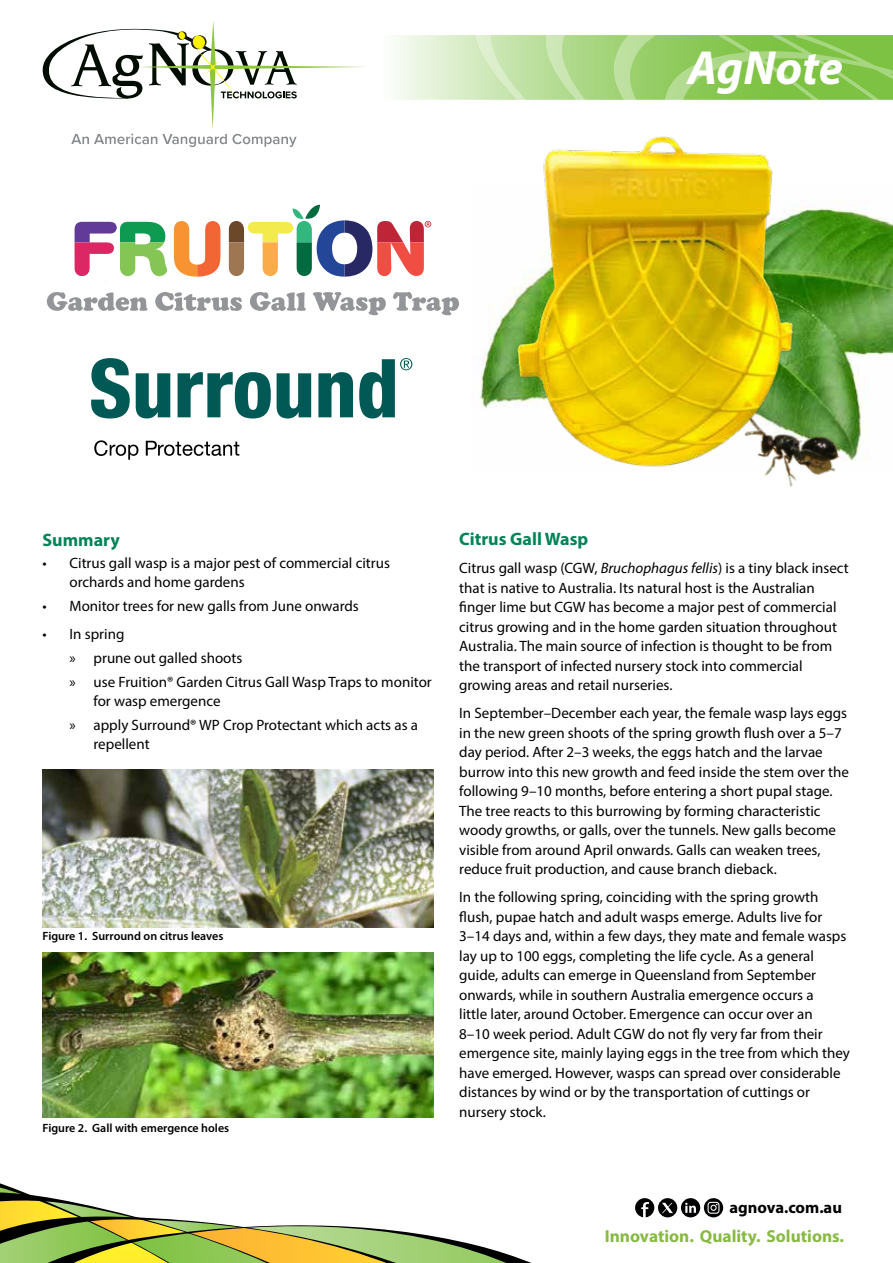
<style>
.page{position:relative;width:893px;height:1263px;background:#fff}
.page>*{position:absolute;margin:0;border:0;box-sizing:border-box;transform-origin:0 0}
.t1{font:italic 700 48px "Myriad Pro";color:#fff}
.t2{font:700 18px "Myriad Pro";color:#008357}
.t3{font:700 17.4px "Myriad Pro";color:#87ba40}
.t4{font:700 16.5px "Myriad Pro";color:#000}
.t5{font:15px/19.5px "Myriad Pro";color:#000}
.t6{font:600 12px "Myriad Pro";color:#000}
.s1{font-style:italic}
</style>
<div class="page">
<svg style="left:74px;top:204px;width:358px;height:78px"></svg>
<svg style="left:47px;top:292px;width:101px;height:19px"></svg>
<svg style="left:155px;top:292px;width:87px;height:19px"></svg>
<svg style="left:250px;top:292px;width:56px;height:19px"></svg>
<svg style="left:313px;top:292px;width:73px;height:23px"></svg>
<svg style="left:393px;top:292px;width:66px;height:23px"></svg>
<svg style="left:91px;top:358px;width:39px;height:60px"></svg>
<svg style="left:136px;top:373px;width:34px;height:45px"></svg>
<svg style="left:178px;top:372px;width:93px;height:46px"></svg>
<svg style="left:277px;top:373px;width:34px;height:45px"></svg>
<svg style="left:318px;top:372px;width:35px;height:45px"></svg>
<svg style="left:94px;top:440px;width:44px;height:20px"></svg>
<svg style="left:146px;top:441px;width:93px;height:15px"></svg>
<svg style="left:359px;top:358px;width:53px;height:60px"></svg>
<img style="left:43px;top:952px;width:391px;height:165px">
<img style="left:43px;top:769px;width:391px;height:158px">
<svg style="left:42px;top:21px;width:851px;height:126px"></svg>
<svg style="left:635px;top:1198px;width:88px;height:19px"></svg>
<svg style="left:0;top:1183px;width:532px;height:80px"></svg>
<img style="left:480px;top:200px;width:413px;height:260px">
<img style="left:507px;top:131px;width:296px;height:336px">
<img style="left:724px;top:391px;width:129px;height:96px">
<h1 class="t1" style="left:687px;top:37px;width:157px">AgNote</h1>
<p class="t2" style="left:43px;top:528px;width:79px">Summary</p>
<p class="t5" style="left:70px;top:553px;width:322px;text-indent:-27px">• Citrus gall wasp is a major pest of commercial citrus orchards and home gardens</p>
<p class="t5" style="left:43px;top:596px;width:318px">• Monitor trees for new galls from June onwards</p>
<p class="t5" style="left:70px;top:622px;width:364px;line-height:23.7px;text-indent:-27px">• In spring<br>» prune out galled shoots<br>» use Fruition® Garden Citrus Gall Wasp Traps to monitor</p>
<p class="t5" style="left:70px;top:689px;width:350px;line-height:23.7px;text-indent:24px">for wasp emergence<br>» apply Surround® WP Crop Protectant which acts as a</p>
<p class="t5" style="left:94px;top:734px;width:58px">repellent</p>
<p class="t6" style="left:43px;top:928px;width:182px">Figure 1. Surround on citrus leaves</p>
<p class="t6" style="left:43px;top:1120px;width:188px">Figure 2. Gall with emergence holes</p>
<p class="t2" style="left:459px;top:527px;width:131px">Citrus Gall Wasp</p>
<p class="t5" style="left:459px;top:558px;width:391px">Citrus gall wasp (CGW, <span class="s1">Bruchophagus fellis</span>) is a tiny black insect that is native to Australia. Its natural host is the Australian finger lime but CGW has become a major pest of commercial citrus growing and in the home garden situation throughout Australia. The main source of infection is thought to be from the transport of infected nursery stock into commercial growing areas and retail nurseries.</p>
<p class="t5" style="left:459px;top:703px;width:391px">In September–December each year, the female wasp lays eggs in the new green shoots of the spring growth flush over a 5–7 day period. After 2–3 weeks, the eggs hatch and the larvae burrow into this new growth and feed inside the stem over the following 9–10 months, before entering a short pupal stage.<br>The tree reacts to this burrowing by forming characteristic woody growths, or galls, over the tunnels. New galls become visible from around April onwards. Galls can weaken trees, reduce fruit production, and cause branch dieback.</p>
<p class="t5" style="left:459px;top:887px;width:392px">In the following spring, coinciding with the spring growth flush, pupae hatch and adult wasps emerge. Adults live for 3–14 days and, within a few days, they mate and female wasps lay up to 100 eggs, completing the life cycle. As a general guide, adults can emerge in Queensland from September onwards, while in southern Australia emergence occurs a<br>little later, around October. Emergence can occur over an<br>8–10 week period. Adult CGW do not fly very far from their emergence site, mainly laying eggs in the tree from which they have emerged. However, wasps can spread over considerable distances by wind or by the transportation of cuttings or nursery stock.</p>
<p class="t4" style="left:729px;top:1196px;width:114px">agnova.com.au</p>
<p class="t3" style="left:605px;top:1225px;width:241px">Innovation. Quality. Solutions.</p>
</div>
